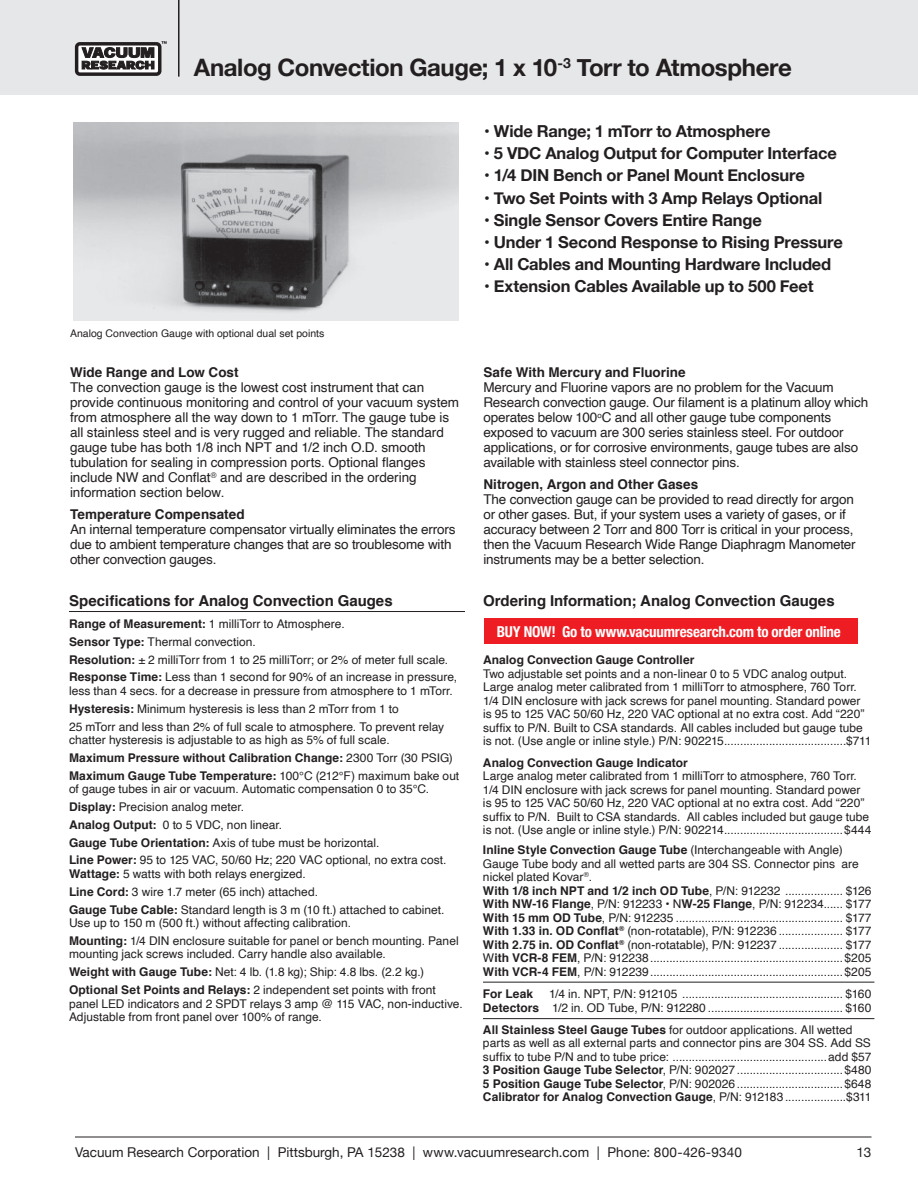
<style>
.page{position:relative;width:918px;height:1188px;background:#fff}
.page>*{position:absolute;margin:0;border:0;box-sizing:border-box;transform-origin:0 0}
.t1{font:700 24px "Helvetica Neue";letter-spacing:-.015em;color:#231f20}
.t2{font:700 16.5px "Helvetica Neue";letter-spacing:-.01em;color:#231f20}
.t3{font:700 15px "Helvetica";letter-spacing:-.005em;color:#231f20}
.t4{font:700 condensed 15px "Helvetica Neue";letter-spacing:-.015em;color:#fff}
.t5{font:13.5px/15px "Helvetica";letter-spacing:-.01em;color:#231f20}
.t6{font:700 13.5px "Helvetica";color:#231f20}
.t7{font:13.5px "Helvetica Neue";color:#231f20}
.t8{font:12px/13.5px "Helvetica";color:#231f20}
.t9{font:700 12px "Helvetica";letter-spacing:.005em;color:#231f20}
.t10{font:10.5px "Helvetica";color:#231f20}
.s1{font-weight:700}
</style>
<div class="page">
<div style="left:0;top:0;width:918px;height:94px;background:#e6e7e9"></div>
<div style="left:77px;top:44px;width:82px;height:29px;background:#fff"></div>
<div style="left:75px;top:42px;width:86px;height:34px;border:3px solid #231f20;border-radius:3px"></div>
<svg style="left:161px;top:41px;width:6px;height:3px"></svg>
<svg style="left:81px;top:47px;width:73px;height:23px"></svg>
<hr style="left:178px;top:0;width:2px;height:77px;background:#231f20">
<hr style="left:75px;top:1137px;width:797px;height:1px;background:#231f20">
<img style="left:73px;top:122px;width:385px;height:199px">
<div style="left:484px;top:618px;width:373px;height:26px;background:#ee1d23"></div>
<hr style="left:69px;top:611px;width:396px;height:1px;background:#231f20">
<hr style="left:483px;top:982px;width:391px;height:1px;background:#231f20">
<hr style="left:483px;top:1018px;width:391px;height:1px;background:#231f20">
<h1 class="t1" style="left:194px;top:48px;width:600px">Analog Convection Gauge; 1 x 10<sup>-3</sup> Torr to Atmosphere</h1>
<p class="t10" style="left:70px;top:329px;width:256px">Analog Convection Gauge with optional dual set points</p>
<p class="t6" style="left:70px;top:361px;width:170px">Wide Range and Low Cost</p>
<p class="t5" style="left:70px;top:381px;width:391px">The convection gauge is the lowest cost instrument that can provide continuous monitoring and control of your vacuum system from atmosphere all the way down to 1 mTorr. The gauge tube is all stainless steel and is very rugged and reliable. The standard gauge tube has both 1/8 inch NPT and 1/2 inch O.D. smooth tubulation for sealing in compression ports. Optional flanges include NW and Conflat<sup>®</sup> and are described in the ordering information section below.</p>
<p class="t6" style="left:70px;top:503px;width:176px">Temperature Compensated</p>
<p class="t5" style="left:70px;top:523px;width:387px">An internal temperature compensator virtually eliminates the errors due to ambient temperature changes that are so troublesome with other convection gauges.</p>
<p class="t3" style="left:69px;top:588px;width:325px">Specifications for Analog Convection Gauges</p>
<p class="t8" style="left:69px;top:616px;width:390px;line-height:17.9px"><span class="s1">Range of Measurement:</span> 1 milliTorr to Atmosphere.<br><span class="s1">Sensor Type:</span> Thermal convection.<br><span class="s1">Resolution:</span> ± 2 milliTorr from 1 to 25 milliTorr; or 2% of meter full scale.<br><span class="s1">Response Time:</span> Less than 1 second for 90% of an increase in pressure,</p>
<p class="t8" style="left:69px;top:683px;width:385px;line-height:17.9px">less than 4 secs. for a decrease in pressure from atmosphere to 1 mTorr.<br><span class="s1">Hysteresis:</span> Minimum hysteresis is less than 2 mTorr from 1 to<br>25 mTorr and less than 2% of full scale to atmosphere. To prevent relay</p>
<p class="t8" style="left:69px;top:732px;width:392px;line-height:17.9px">chatter hysteresis is adjustable to as high as 5% of full scale.<br><span class="s1">Maximum Pressure without Calibration Change:</span> 2300 Torr (30 PSIG)<br><span class="s1">Maximum Gauge Tube Temperature:</span> 100°C (212°F) maximum bake out</p>
<p class="t8" style="left:69px;top:781px;width:379px;line-height:17.9px">of gauge tubes in air or vacuum. Automatic compensation 0 to 35°C.<br><span class="s1">Display:</span> Precision analog meter.<br><span class="s1">Analog Output:</span> 0 to 5 VDC, non linear.<br><span class="s1">Gauge Tube Orientation:</span> Axis of tube must be horizontal.<br><span class="s1">Line Power:</span> 95 to 125 VAC, 50/60 Hz; 220 VAC optional, no extra cost.</p>
<p class="t8" style="left:69px;top:866px;width:377px;line-height:17.9px"><span class="s1">Wattage:</span> 5 watts with both relays energized.<br><span class="s1">Line Cord:</span> 3 wire 1.7 meter (65 inch) attached.<br><span class="s1">Gauge Tube Cable:</span> Standard length is 3 m (10 ft.) attached to cabinet.</p>
<p class="t8" style="left:69px;top:915px;width:391px;line-height:17.9px">Use up to 150 m (500 ft.) without affecting calibration.<br><span class="s1">Mounting:</span> 1/4 DIN enclosure suitable for panel or bench mounting. Panel</p>
<p class="t8" style="left:69px;top:946px;width:368px;line-height:17.9px">mounting jack screws included. Carry handle also available.<br><span class="s1">Weight with Gauge Tube:</span> Net: 4 lb. (1.8 kg); Ship: 4.8 lbs. (2.2 kg.)<br><span class="s1">Optional Set Points and Relays:</span> 2 independent set points with front</p>
<p class="t8" style="left:69px;top:997px;width:395px">panel LED indicators and 2 SPDT relays 3 amp @ 115 VAC, non-inductive.<br>Adjustable from front panel over 100% of range.</p>
<h2 class="t2" style="left:484px;top:118px;width:288px">• Wide Range; 1 mTorr to Atmosphere</h2>
<h2 class="t2" style="left:484px;top:141px;width:354px">• 5 VDC Analog Output for Computer Interface</h2>
<h2 class="t2" style="left:484px;top:163px;width:322px">• 1/4 DIN Bench or Panel Mount Enclosure</h2>
<h2 class="t2" style="left:484px;top:185px;width:340px">• Two Set Points with 3 Amp Relays Optional</h2>
<h2 class="t2" style="left:484px;top:207px;width:279px">• Single Sensor Covers Entire Range</h2>
<h2 class="t2" style="left:484px;top:229px;width:360px">• Under 1 Second Response to Rising Pressure</h2>
<h2 class="t2" style="left:484px;top:251px;width:349px">• All Cables and Mounting Hardware Included</h2>
<h2 class="t2" style="left:484px;top:273px;width:331px">• Extension Cables Available up to 500 Feet</h2>
<p class="t6" style="left:483px;top:361px;width:204px">Safe With Mercury and Fluorine</p>
<p class="t5" style="left:483px;top:381px;width:386px">Mercury and Fluorine vapors are no problem for the Vacuum Research convection gauge. Our filament is a platinum alloy which operates below 100<sup>o</sup>C and all other gauge tube components exposed to vacuum are 300 series stainless steel. For outdoor applications, or for corrosive environments, gauge tubes are also available with stainless steel connector pins.</p>
<p class="t6" style="left:483px;top:473px;width:216px">Nitrogen, Argon and Other Gases</p>
<p class="t5" style="left:483px;top:493px;width:374px">The convection gauge can be provided to read directly for argon or other gases. But, if your system uses a variety of gases, or if accuracy between 2 Torr and 800 Torr is critical in your process, then the Vacuum Research Wide Range Diaphragm Manometer instruments may be a better selection.</p>
<p class="t3" style="left:483px;top:588px;width:353px">Ordering Information; Analog Convection Gauges</p>
<p class="t4" style="left:497px;top:623px;width:345px">BUY NOW! Go to www.vacuumresearch.com to order online</p>
<p class="t9" style="left:483px;top:650px;width:213px">Analog Convection Gauge Controller</p>
<p class="t8" style="left:483px;top:668px;width:390px">Two adjustable set points and a non-linear 0 to 5 VDC analog output.<br>Large analog meter calibrated from 1 milliTorr to atmosphere, 760 Torr.<br>1/4 DIN enclosure with jack screws for panel mounting. Standard power is 95 to 125 VAC 50/60 Hz, 220 VAC optional at no extra cost. Add “220” suffix to P/N. Built to CSA standards. All cables included but gauge tube is not. (Use angle or inline style.) P/N: 902215 ......................................$711</p>
<p class="t9" style="left:483px;top:753px;width:206px">Analog Convection Gauge Indicator</p>
<p class="t8" style="left:483px;top:770px;width:390px">Large analog meter calibrated from 1 milliTorr to atmosphere, 760 Torr.<br>1/4 DIN enclosure with jack screws for panel mounting. Standard power is 95 to 125 VAC 50/60 Hz, 220 VAC optional at no extra cost. Add “220” suffix to P/N. Built to CSA standards. All cables included but gauge tube is not. (Use angle or inline style.) P/N: 902214 .....................................$444</p>
<p class="t8" style="left:483px;top:844px;width:390px"><span class="s1">Inline Style Convection Gauge Tube</span> (Interchangeable with Angle)<br>Gauge Tube body and all wetted parts are 304 SS. Connector pins are nickel plated Kovar<sup>®</sup>.<br><span class="s1">With 1/8 inch NPT and 1/2 inch OD Tube</span>, P/N: 912232 .................. $126<br><span class="s1">With NW-16 Flange</span>, P/N: 912233 • N<span class="s1">W-25 Flange</span>, P/N: 912234...... $177<br><span class="s1">With 15 mm OD Tube</span>, P/N: 912235 .................................................... $177<br><span class="s1">With 1.33 in. OD Conflat</span><sup>®</sup> (non-rotatable), P/N: 912236 .................... $177<br><span class="s1">With 2.75 in. OD Conflat</span><sup>®</sup> (non-rotatable), P/N: 912237 .................... $177<br>W<span class="s1">ith VCR-8 FEM</span>, P/N: 912238 ............................................................$205<br><span class="s1">With VCR-4 FEM</span>, P/N: 912239 ............................................................$205</p>
<p class="t9" style="left:483px;top:984px;width:52px">For Leak</p>
<p class="t8" style="left:483px;top:988px;width:390px;text-align:right">1/4 in. NPT, P/N: 912105 .................................................. $160<br><span class="s1">Detectors</span> 1/2 in. OD Tube, P/N: 912280 .......................................... $160</p>
<p class="t8" style="left:483px;top:1024px;width:390px"><span class="s1">All Stainless Steel Gauge Tubes</span> for outdoor applications. All wetted parts as well as all external parts and connector pins are 304 SS. Add SS suffix to tube P/N and to tube price: ................................................add $57<br><span class="s1">3 Position Gauge Tube Selector</span>, P/N: 902027 .................................$480<br><span class="s1">5 Position Gauge Tube Selector</span>, P/N: 902026 .................................$648<br><span class="s1">Calibrator for Analog Convection Gauge</span>, P/N: 912183 ...................$311</p>
<p class="t7" style="left:75px;top:1146px;width:668px">Vacuum Research Corporation | Pittsburgh, PA 15238 | www.vacuumresearch.com | Phone: 800-426-9340</p>
<p class="t7" style="left:856px;top:1146px;width:17px">13</p>
</div>
